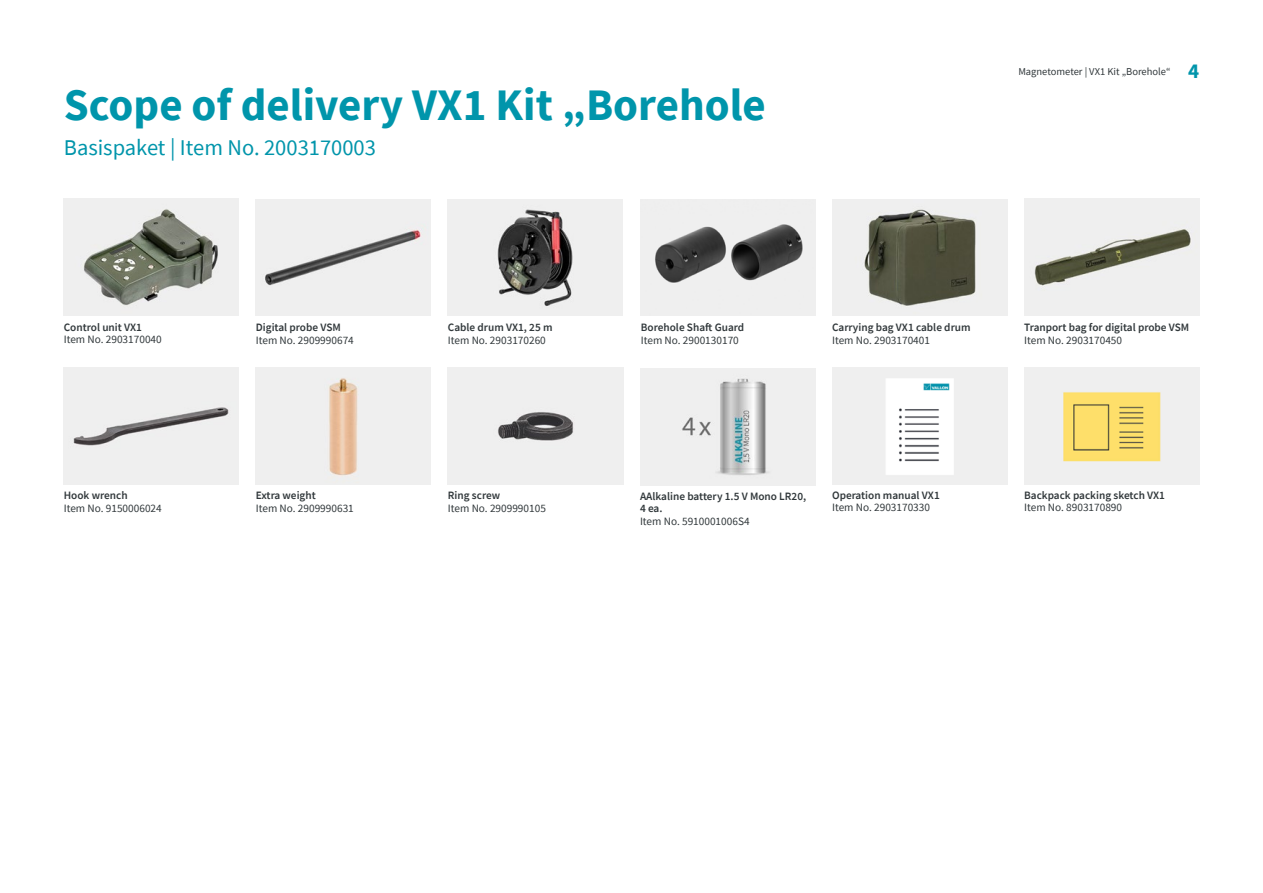
<style>
.page{position:relative;width:1263px;height:893px;background:#fff}
.page>*{position:absolute;margin:0;border:0;box-sizing:border-box;transform-origin:0 0}
.t1{font:700 45px "Source Sans Pro";color:#0095ab}
.t2{font:22.5px "Source Sans Pro";color:#0095ab}
.t3{font:700 21px "Source Sans Pro";color:#0095ab}
.t4{font:600 11.25px/12.8px "Source Sans Pro";color:#30373a}
.t5{font:11.25px "Source Sans Pro";color:#30373a}
.t6{font:10.5px "Source Sans Pro";color:#30373a}
</style>
<div class="page">
<img style="left:64px;top:199px;width:175px;height:116px">
<img style="left:448px;top:367px;width:175px;height:117px">
<img style="left:832px;top:367px;width:175px;height:117px">
<img style="left:640px;top:368px;width:175px;height:117px">
<img style="left:1024px;top:367px;width:175px;height:117px">
<img style="left:1024px;top:199px;width:175px;height:116px">
<img style="left:256px;top:199px;width:175px;height:117px">
<img style="left:832px;top:199px;width:175px;height:117px">
<img style="left:256px;top:367px;width:175px;height:117px">
<img style="left:64px;top:367px;width:175px;height:117px">
<img style="left:448px;top:199px;width:175px;height:117px">
<img style="left:641px;top:199px;width:175px;height:117px">
<h1 class="t1" style="left:64px;top:74px;width:703px">Scope of delivery VX1 Kit „Borehole</h1>
<h2 class="t2" style="left:64px;top:133px;width:314px">Basispaket | Item No. 2003170003</h2>
<p class="t6" style="left:1018px;top:65px;width:154px">Magnetometer | VX1 Kit „Borehole”</p>
<h3 class="t3" style="left:1188px;top:56px;width:13px">4</h3>
<p class="t4" style="left:64px;top:320px;width:80px">Control unit VX1</p>
<p class="t5" style="left:64px;top:332px;width:99px">Item No. 2903170040</p>
<p class="t4" style="left:64px;top:489px;width:65px">Hook wrench</p>
<p class="t5" style="left:64px;top:501px;width:99px">Item No. 9150006024</p>
<p class="t4" style="left:256px;top:321px;width:87px">Digital probe VSM</p>
<p class="t5" style="left:256px;top:333px;width:99px">Item No. 2909990674</p>
<p class="t4" style="left:256px;top:489px;width:61px">Extra weight</p>
<p class="t5" style="left:256px;top:501px;width:99px">Item No. 2909990631</p>
<p class="t4" style="left:448px;top:321px;width:106px">Cable drum VX1, 25 m</p>
<p class="t5" style="left:448px;top:333px;width:99px">Item No. 2903170260</p>
<p class="t4" style="left:448px;top:489px;width:54px">Ring screw</p>
<p class="t5" style="left:448px;top:501px;width:99px">Item No. 2909990105</p>
<p class="t4" style="left:641px;top:321px;width:105px">Borehole Shaft Guard</p>
<p class="t5" style="left:641px;top:333px;width:99px">Item No. 2900130170</p>
<p class="t4" style="left:832px;top:321px;width:140px">Carrying bag VX1 cable drum</p>
<p class="t5" style="left:832px;top:333px;width:99px">Item No. 2903170401</p>
<p class="t4" style="left:1024px;top:321px;width:167px">Tranport bag for digital probe VSM</p>
<p class="t5" style="left:1024px;top:333px;width:99px">Item No. 2903170450</p>
<p class="t4" style="left:640px;top:489px;width:168px">AAlkaline battery 1.5 V Mono LR20,<br>4 ea.</p>
<p class="t5" style="left:640px;top:514px;width:111px">Item No. 5910001006 4S</p>
<p class="t4" style="left:832px;top:488px;width:109px">Operation manual VX1</p>
<p class="t5" style="left:832px;top:500px;width:99px">Item No. 2903170330</p>
<p class="t4" style="left:1024px;top:488px;width:142px">Backpack packing sketch VX1</p>
<p class="t5" style="left:1024px;top:500px;width:99px">Item No. 8903170890</p>
</div>
